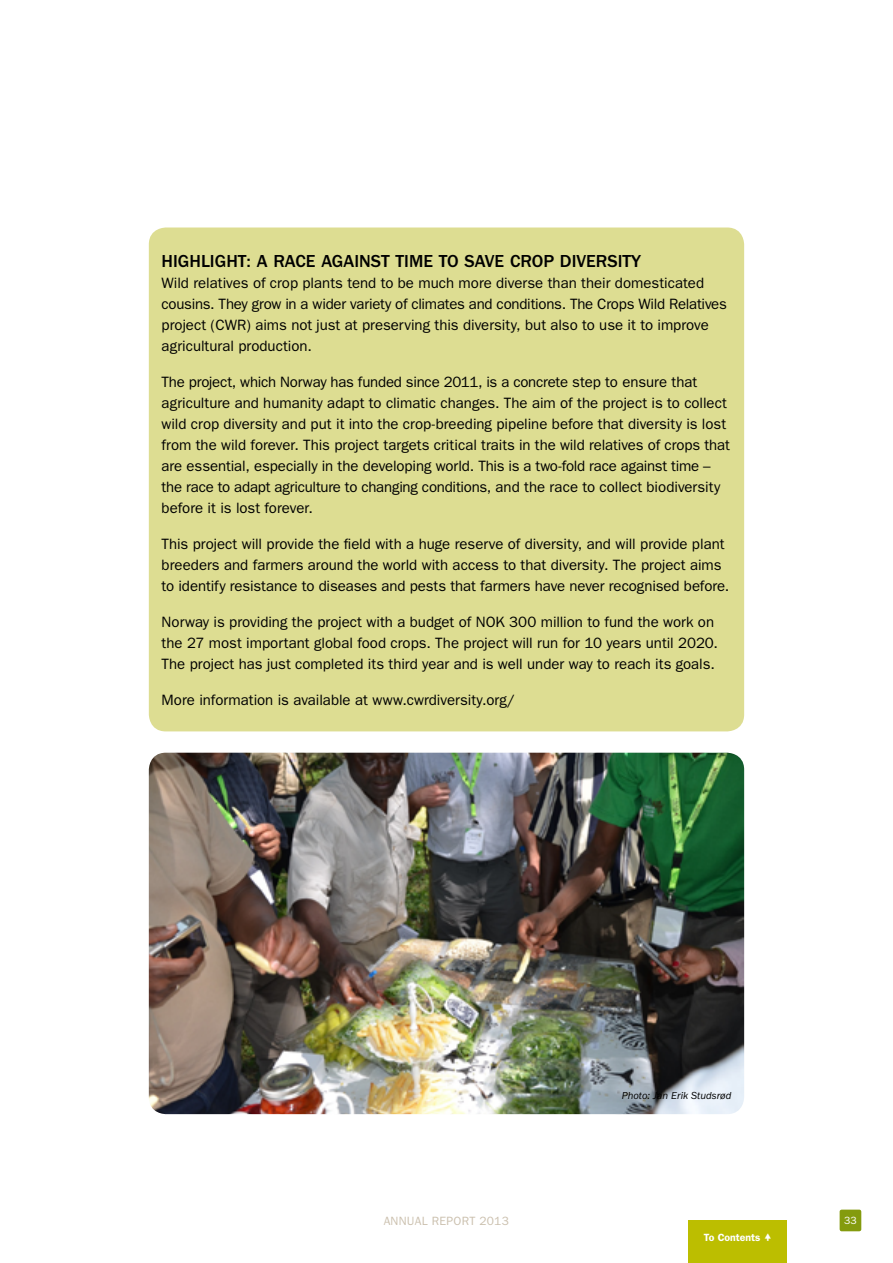
<style>
.page{position:relative;width:893px;height:1263px;background:#fff}
.page>*{position:absolute;margin:0;border:0;box-sizing:border-box;transform-origin:0 0}
.Tittel_boks{font:500 18px "Franklin Gothic";color:#000}
.Brødtekst{font:15px/21px "Franklin Gothic";color:#000}
.t1{font:12px "Franklin Gothic";letter-spacing:.02em;color:#cbc0ae}
.Bildetekst_foto{font:italic 10.5px "Franklin Gothic";color:#000}
.t2{font:600 10.5px "Franklin Gothic";color:#fff}
.t3{font:10.5px "Franklin Gothic";color:#fff}
</style>
<div class="page">
<div style="left:840px;top:1209px;width:21px;height:22px;background:#849b0e;border-radius:2px"></div>
<div style="left:688px;top:1220px;width:99px;height:43px;background:#bcbe00"></div>
<div style="left:149px;top:227px;width:595px;height:504px;background:#dddd92;border-radius:17px"></div>
<img style="left:149px;top:753px;width:595px;height:361px">
<p class="Tittel_boks" style="left:162px;top:251px;width:481px">HIGHLIGHT: A RACE AGAINST TIME TO SAVE CROP DIVERSITY</p>
<p class="Brødtekst" style="left:162px;top:272px;width:567px">Wild relatives of crop plants tend to be much more diverse than their domesticated cousins. They grow in a wider variety of climates and conditions. The Crops Wild Relatives project (CWR) aims not just at preserving this diversity, but also to use it to improve agricultural production.</p>
<p class="Brødtekst" style="left:162px;top:371px;width:570px">The project, which Norway has funded since 2011, is a concrete step to ensure that agriculture and humanity adapt to climatic changes. The aim of the project is to collect wild crop diversity and put it into the crop-breeding pipeline before that diversity is lost from the wild forever. This project targets critical traits in the wild relatives of crops that are essential, especially in the developing world. This is a two-fold race against time – the race to adapt agriculture to changing conditions, and the race to collect biodiversity before it is lost forever.</p>
<p class="Brødtekst" style="left:162px;top:533px;width:569px">This project will provide the field with a huge reserve of diversity, and will provide plant breeders and farmers around the world with access to that diversity. The project aims to identify resistance to diseases and pests that farmers have never recognised before.</p>
<p class="Brødtekst" style="left:162px;top:611px;width:558px">Norway is providing the project with a budget of NOK 300 million to fund the work on the 27 most important global food crops. The project will run for 10 years until 2020.<br>The project has just completed its third year and is well under way to reach its goals.</p>
<p class="Brødtekst" style="left:162px;top:689px;width:355px">More information is available at www.cwrdiversity.org/</p>
<p class="Bildetekst_foto" style="left:622px;top:1090px;width:111px">Photo: Jan Erik Studsrød</p>
<p class="t1" style="left:384px;top:1214px;width:127px">ANNUAL REPORT 2013</p>
<p class="t3" style="left:844px;top:1215px;width:14px">33</p>
<p class="t2" style="left:704px;top:1231px;width:58px">To Contents</p>
</div>
